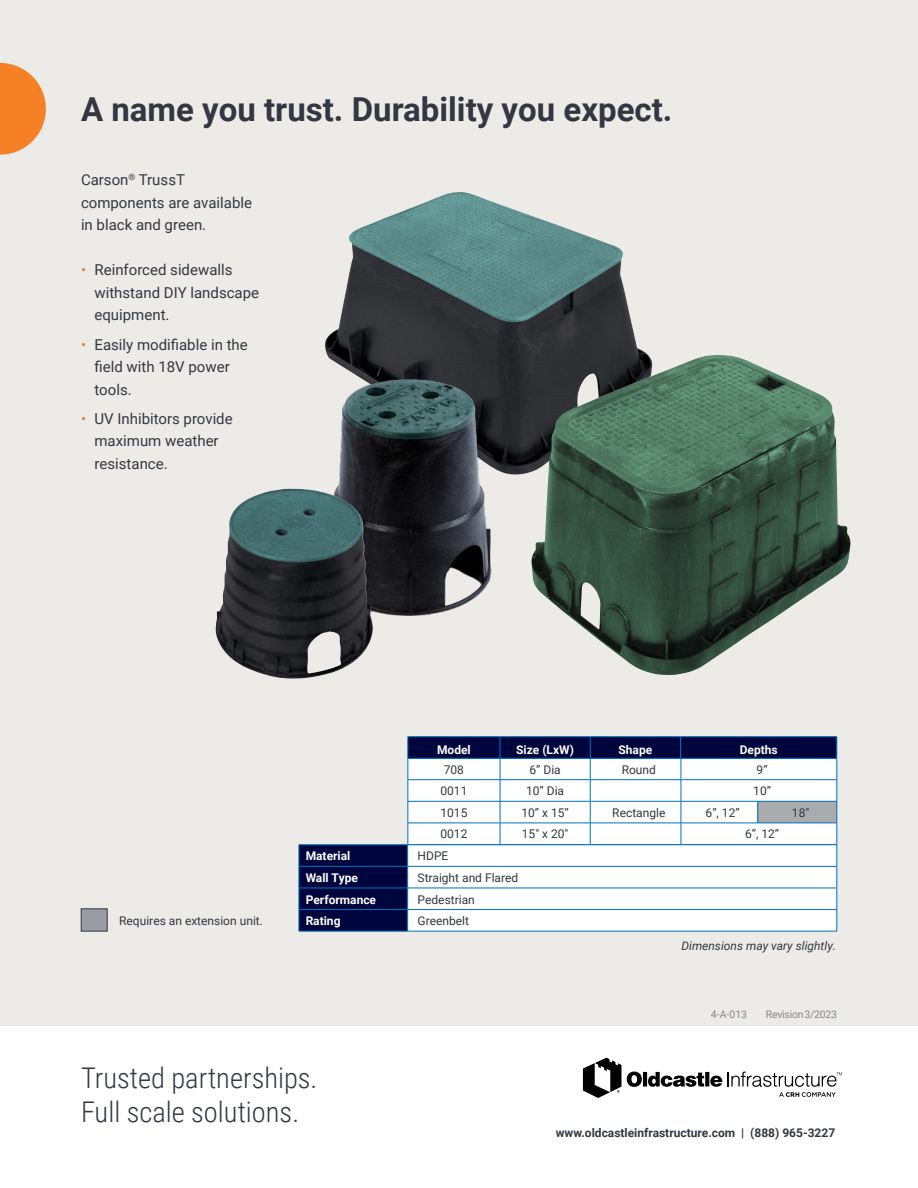
<style>
.page{position:relative;width:918px;height:1188px;background:#fff}
.page>*{position:absolute;margin:0;border:0;box-sizing:border-box;transform-origin:0 0}
.t1{font:700 33px "Roboto";color:#343741}
.t2{font:300 28.5px/34.5px "Roboto Condensed";color:#343741}
.t3{font:15px/22.5px "Roboto";color:#343741}
.t4{font:12px "Roboto";color:#343741}
.t5{font:700 12px "Roboto";color:#fff}
.t6{font:700 12px "Roboto";color:#343741}
.t7{font:italic 12px "Roboto";color:#343741}
.t8{font:10.5px "Roboto";letter-spacing:-.025em;color:#868891}
.s1{color:#f58025}
</style>
<div class="page">
<div style="left:0;top:0;width:918px;height:1026px;background:#ecebe8"></div>
<img style="left:339px;top:192px;width:309px;height:163px">
<img style="left:553px;top:355px;width:298px;height:320px">
<img style="left:290px;top:328px;width:263px;height:288px">
<img style="left:215px;top:489px;width:159px;height:190px">
<svg style="left:0;top:63px;width:46px;height:92px"></svg>
<svg style="left:583px;top:1058px;width:139px;height:40px"></svg>
<svg style="left:728px;top:1072px;width:114px;height:25px"></svg>
<hr style="left:408px;top:736px;width:92px;height:1px;background:#0072bc">
<hr style="left:500px;top:736px;width:90px;height:1px;background:#0072bc">
<hr style="left:590px;top:736px;width:91px;height:1px;background:#0072bc">
<hr style="left:681px;top:736px;width:156px;height:1px;background:#0072bc">
<hr style="left:299px;top:931px;width:109px;height:1px;background:#0072bc">
<svg style="left:299px;top:737px;width:539px;height:194px;background:#c5cbd7"></svg>
<hr style="left:408px;top:866px;width:429px;height:1px;background:#0072bc">
<hr style="left:408px;top:888px;width:429px;height:1px;background:#0072bc">
<hr style="left:408px;top:909px;width:429px;height:1px;background:#0072bc">
<hr style="left:408px;top:931px;width:429px;height:1px;background:#0072bc">
<div style="left:81px;top:909px;width:26px;height:22px;background:#9a9ca3"></div>
<h1 class="t1" style="left:81px;top:86px;width:593px">A name you trust. Durability you expect.</h1>
<p class="t3" style="left:81px;top:168px;width:173px">Carson<sup>®</sup> TrussT components are available in black and green.</p>
<p class="t3" style="left:95px;top:258px;width:166px;text-indent:-14px"><span class="s1">•</span> Reinforced sidewalls withstand DIY landscape equipment.</p>
<p class="t3" style="left:95px;top:332px;width:155px;text-indent:-14px"><span class="s1">•</span> Easily modifiable in the field with 18V power tools.</p>
<p class="t3" style="left:95px;top:407px;width:140px;text-indent:-14px"><span class="s1">•</span> UV Inhibitors provide maximum weather resistance.</p>
<p class="t5" style="left:437px;top:741px;width:35px">Model</p>
<p class="t5" style="left:516px;top:741px;width:59px">Size (LxW)</p>
<p class="t5" style="left:619px;top:741px;width:35px">Shape</p>
<p class="t5" style="left:740px;top:741px;width:39px">Depths</p>
<p class="t4" style="left:444px;top:761px;width:22px">708</p>
<p class="t4" style="left:529px;top:761px;width:33px">6” Dia</p>
<p class="t4" style="left:622px;top:761px;width:36px">Round</p>
<p class="t4" style="left:757px;top:761px;width:13px">9”</p>
<p class="t4" style="left:440px;top:783px;width:28px">0011</p>
<p class="t4" style="left:526px;top:783px;width:40px">10” Dia</p>
<p class="t4" style="left:753px;top:783px;width:19px">10”</p>
<p class="t4" style="left:440px;top:804px;width:28px">1015</p>
<p class="t4" style="left:521px;top:804px;width:49px">10” x 15”</p>
<p class="t4" style="left:612px;top:804px;width:55px">Rectangle</p>
<p class="t4" style="left:706px;top:804px;width:36px">6”, 12”</p>
<p class="t4" style="left:792px;top:804px;width:19px">18"</p>
<p class="t4" style="left:440px;top:826px;width:28px">0012</p>
<p class="t4" style="left:522px;top:826px;width:48px">15" x 20"</p>
<p class="t4" style="left:745px;top:826px;width:36px">6”, 12”</p>
<p class="t5" style="left:306px;top:848px;width:46px">Material</p>
<p class="t4" style="left:418px;top:848px;width:32px">HDPE</p>
<p class="t5" style="left:306px;top:869px;width:54px">Wall Type</p>
<p class="t4" style="left:418px;top:869px;width:102px">Straight and Flared</p>
<p class="t5" style="left:306px;top:891px;width:72px">Performance</p>
<p class="t4" style="left:418px;top:891px;width:59px">Pedestrian</p>
<p class="t4" style="left:119px;top:913px;width:145px">Requires an extension unit.</p>
<p class="t5" style="left:306px;top:912px;width:36px">Rating</p>
<p class="t4" style="left:418px;top:912px;width:53px">Greenbelt</p>
<h2 class="t2" style="left:81px;top:1059px;width:238px">Trusted partnerships.<br>Full scale solutions.</h2>
<p class="t7" style="left:681px;top:938px;width:156px">Dimensions may vary slightly.</p>
<p class="t8" style="left:711px;top:1007px;width:38px">4-A-013</p>
<p class="t8" style="left:766px;top:1007px;width:73px">Revision 3/2023</p>
<p class="t6" style="left:556px;top:1124px;width:281px">www.oldcastleinfrastructure.com | (888) 965-3227</p>
</div>
